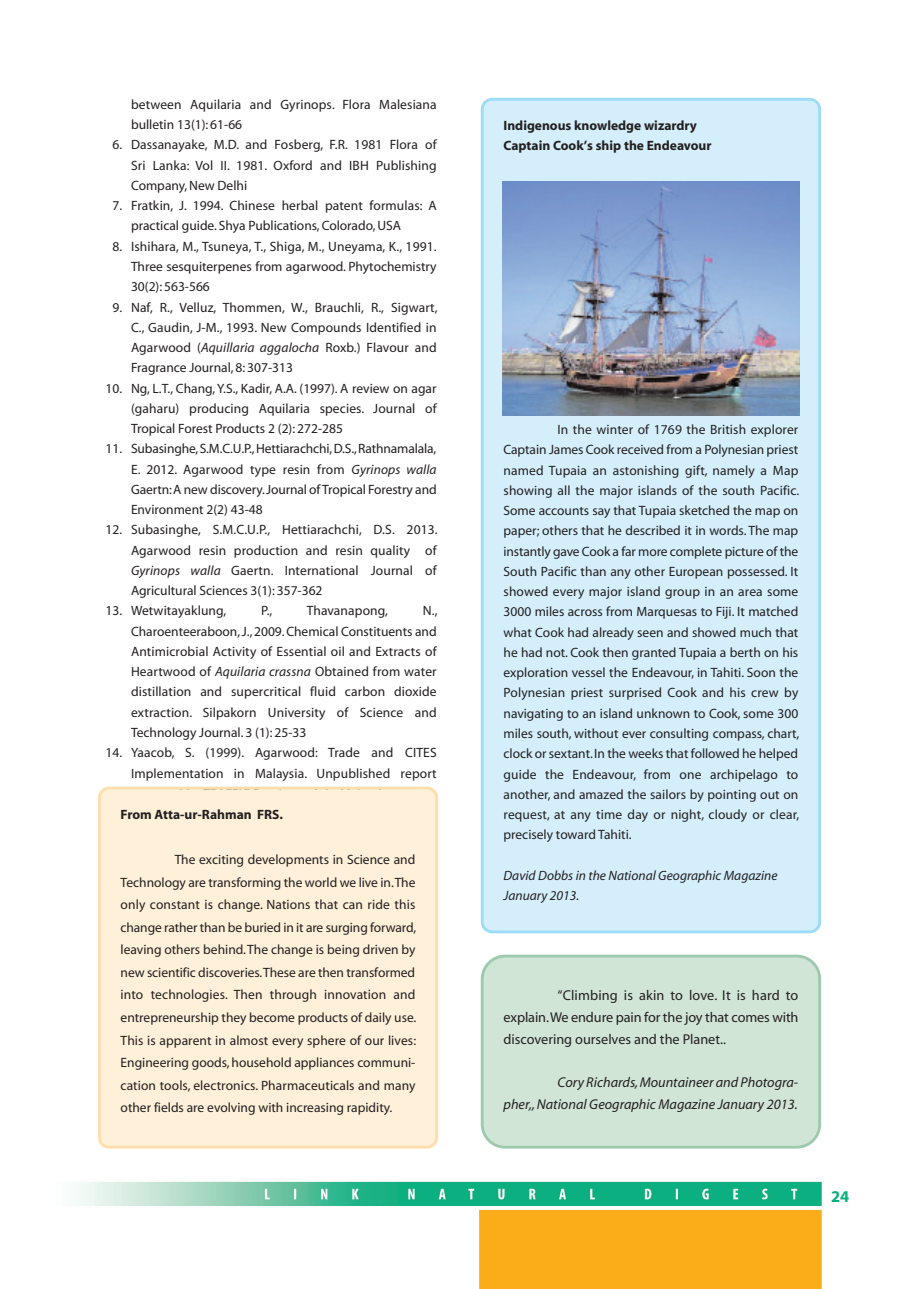
<style>
.page{position:relative;width:919px;height:1289px;background:#fff}
.page>*{position:absolute;margin:0;border:0;box-sizing:border-box;transform-origin:0 0}
.t1{font:700 16.5px "Myriad";color:#0bae80}
.t2{font:14.25px/21.8px "Myriad";color:#231f20;text-align:justify}
.t3{font:italic 14.25px/21.8px "Myriad";color:#231f20;text-align:right}
.t4{font:13.5px/20.2px "Myriad";color:#231f20;text-align:justify}
.t5{font:700 13.5px/20.2px "Myriad";color:#231f20}
.t6{font:italic 13.5px/20.2px "Myriad";color:#231f20}
.s1{font-style:italic}
</style>
<div class="page">
<img style="left:76px;top:97px;width:746px;height:1191px">
<div style="left:98px;top:786px;width:340px;height:362px;background:#fef0d9"></div>
<div style="left:480px;top:98px;width:341px;height:835px;background:#d4effb"></div>
<div style="left:480px;top:954px;width:341px;height:194px;background:#d1e5d7"></div>
<img style="left:502px;top:181px;width:297px;height:234px">
<p class="t4" style="left:131px;top:95px;width:307px">between Aquilaria and Gyrinops. Flora Malesiana bulletin 13(1): 61-66</p>
<p class="t4" style="left:131px;top:136px;width:307px;text-indent:-18px">6. Dassanayake, M.D. and Fosberg, F.R. 1981 Flora of Sri Lanka: Vol II. 1981. Oxford and IBH Publishing Company, New Delhi</p>
<p class="t4" style="left:131px;top:197px;width:307px;text-indent:-18px">7. Fratkin, J. 1994. Chinese herbal patent formulas: A practical guide. Shya Publications, Colorado, USA</p>
<p class="t4" style="left:131px;top:237px;width:307px;text-indent:-18px">8. Ishihara, M., Tsuneya, T., Shiga, M., Uneyama, K., 1991.<br>Three sesquiterpenes from agarwood. Phytochemistry 30(2): 563-566</p>
<p class="t4" style="left:131px;top:298px;width:308px;text-indent:-18px">9. Naf, R., Velluz, Thommen, W., Brauchli, R., Sigwart, C., Gaudin, J-M., 1993. New Compounds Identified in Agarwood (<span class="s1">Aquillaria aggalocha</span> Roxb.) Flavour and Fragrance Journal, 8: 307-313</p>
<p class="t4" style="left:131px;top:379px;width:307px;text-indent:-25px">10. Ng, L.T., Chang, Y.S., Kadir, A.A. (1997). A review on agar (gaharu) producing Aquilaria species. Journal of Tropical Forest Products 2 (2): 272-285</p>
<p class="t4" style="left:131px;top:440px;width:307px;text-indent:-25px">11. Subasinghe, S.M.C.U.P., Hettiarachchi, D.S., Rathnamalala, E. 2012. Agarwood type resin from <span class="s1">Gyrinops walla </span>Gaertn: A new discovery. Journal of Tropical Forestry and Environment 2(2) 43-48</p>
<p class="t4" style="left:131px;top:521px;width:308px;text-indent:-25px">12. Subasinghe, S.M.C.U.P., Hettiarachchi, D.S. 2013.<br>Agarwood resin production and resin quality of <span class="s1">Gyrinops walla</span> Gaertn. International Journal of Agricultural Sciences 3(1): 357-362</p>
<p class="t4" style="left:106px;top:602px;width:122px">13. Wetwitayaklung,</p>
<p class="t4" style="left:261px;top:602px;width:13px">P.,</p>
<p class="t4" style="left:307px;top:602px;width:83px">Thavanapong,</p>
<p class="t4" style="left:131px;top:602px;width:308px;text-indent:292px">N., Charoenteeraboon, J., 2009. Chemical Constituents and Antimicrobial Activity of Essential oil and Extracts of Heartwood of <span class="s1">Aquilaria crassna</span> Obtained from water distillation and supercritical fluid carbon dioxide extraction. Silpakorn University of Science and Technology Journal. 3 (1): 25-33</p>
<p class="t4" style="left:106px;top:743px;width:332px;text-align:right">14. Yaacob, S. (1999). Agarwood: Trade and CITES<br>Implementation in Malaysia. Unpublished report</p>
<p class="t5" style="left:121px;top:805px;width:164px">From Atta-ur-Rahman FRS.</p>
<p class="t4" style="left:121px;top:849px;width:297px;line-height:22.5px;text-indent:54px">The exciting developments in Science and Technology are transforming the world we live in. The only constant is change. Nations that can ride this change rather than be buried in it are surging forward, leaving others behind. The change is being driven by new scientific discoveries. These are then transformed into technologies. Then through innovation and entrepreneurship they become products of daily use.<br>This is apparent in almost every sphere of our lives:<br>Engineering goods, household appliances communi&shy;cation tools, electronics. Pharmaceuticals and many other fields are evolving with increasing rapidity.</p>
<p class="t5" style="left:503px;top:117px;width:209px">Indigenous knowledge wizardry<br>Captain Cook’s ship the Endeavour</p>
<p class="t4" style="left:503px;top:420px;width:297px;text-indent:54px">In the winter of 1769 the British explorer Captain James Cook received from a Polynesian priest named Tupaia an astonishing gift, namely a Map showing all the major islands of the south Pacific.<br>Some accounts say that Tupaia sketched the map on paper; others that he described it in words. The map instantly gave Cook a far more complete picture of the South Pacific than any other European possessed. It showed every major island group in an area some 3000 miles across from Marquesas to Fiji. It matched what Cook had already seen and showed much that he had not. Cook then granted Tupaia a berth on his exploration vessel the Endeavour, in Tahiti. Soon the Polynesian priest surprised Cook and his crew by navigating to an island unknown to Cook, some 300 miles south, without ever consulting compass, chart, clock or sextant. In the weeks that followed he helped guide the Endeavour, from one archipelago to another, and amazed the sailors by pointing out on request, at any time day or night, cloudy or clear, precisely toward Tahiti.</p>
<p class="t6" style="left:503px;top:866px;width:275px">David Dobbs in the National Geographic Magazine<br>January 2013.</p>
<p class="t2" style="left:503px;top:985px;width:296px;text-indent:54px">“Climbing is akin to love. It is hard to explain. We endure pain for the joy that comes with discovering ourselves and the Planet..</p>
<p class="t3" style="left:503px;top:1072px;width:296px">Cory Richards, Mountaineer and Photogra-<br>pher,, National Geographic Magazine January 2013.</p>
<p class="t1" style="left:830px;top:1190px;width:20px">24</p>
</div>
